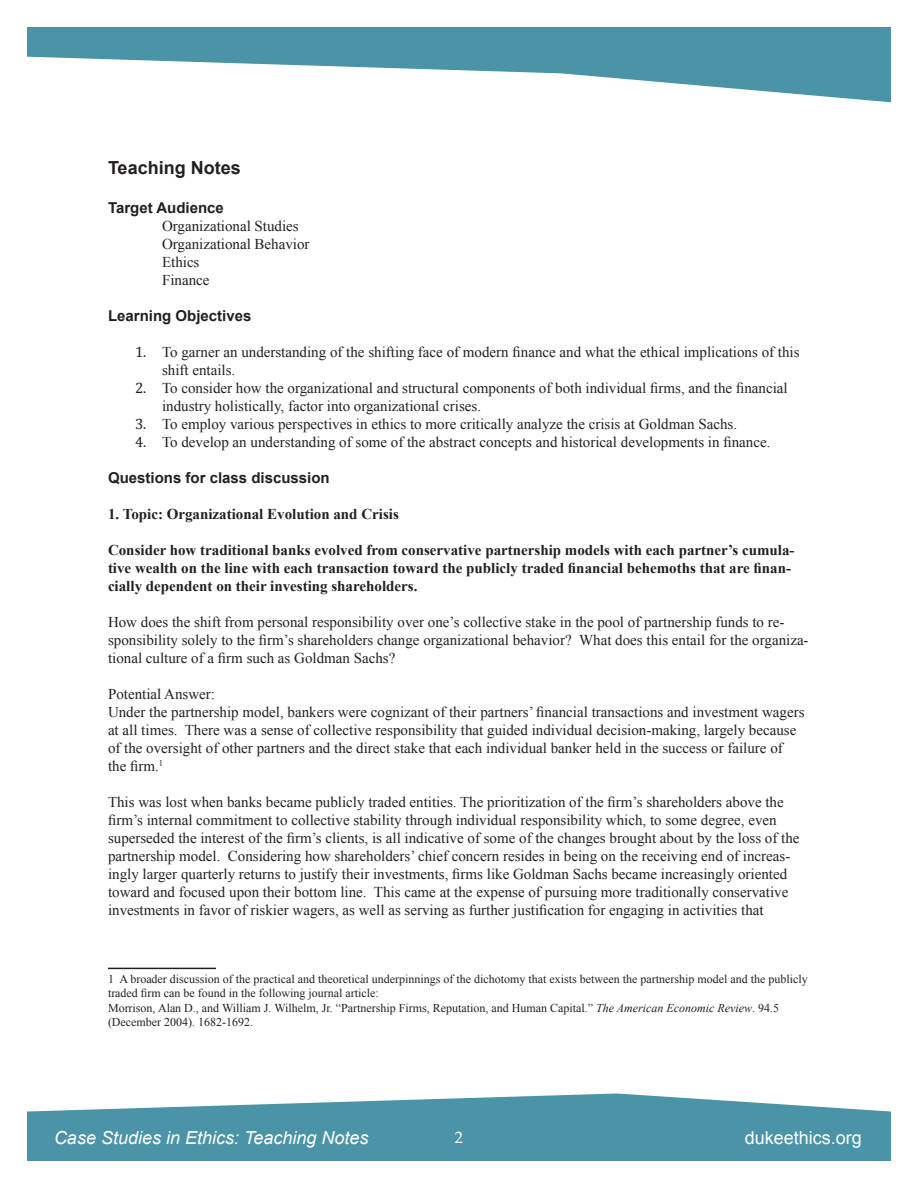
<style>
.page{position:relative;width:918px;height:1188px;background:#fff}
.page>*{position:absolute;margin:0;border:0;box-sizing:border-box;transform-origin:0 0}
.t1{font:italic 18px "Arial";color:#fff}
.t2{font:18px "Arial";color:#fff}
.t3{font:700 18px "Arial";color:#231f20}
.t4{font:16.5px "Palatino Linotype";color:#fff}
.t5{font:15px/18px "Times New Roman";color:#231f20}
.t6{font:700 15px/18px "Times New Roman";color:#231f20}
.t7{font:700 15px "Arial";color:#231f20}
.t8{font:12px/14.4px "Times New Roman";color:#231f20}
.s1{font-family:"Cambria"}
.s2{font-style:italic}
</style>
<div class="page">
<svg style="left:27px;top:27px;width:864px;height:75px;fill:#4b94a7"></svg>
<svg style="left:27px;top:1093px;width:864px;height:68px;background:#64a2b3"></svg>
<hr style="left:108px;top:968px;width:108px;height:1px;background:#231f20">
<p class="t3" style="left:108px;top:155px;width:134px">Teaching Notes</p>
<p class="t7" style="left:108px;top:198px;width:117px">Target Audience</p>
<p class="t5" style="left:162px;top:217px;width:138px">Organizational Studies</p>
<p class="t5" style="left:162px;top:235px;width:149px">Organizational Behavior</p>
<p class="t5" style="left:162px;top:253px;width:39px">Ethics</p>
<p class="t5" style="left:162px;top:271px;width:49px">Finance</p>
<p class="t7" style="left:108px;top:306px;width:145px">Learning Objectives</p>
<p class="t5" style="left:162px;top:343px;width:639px;text-indent:-27px"><span class="s1">1.</span> To garner an understanding of the shifting face of modern finance and what the ethical implications of this shift entails.</p>
<p class="t5" style="left:162px;top:379px;width:627px;text-indent:-27px"><span class="s1">2.</span> To consider how the organizational and structural components of both individual firms, and the financial industry holistically, factor into organizational crises.</p>
<p class="t5" style="left:135px;top:415px;width:604px"><span class="s1">3.</span> To employ various perspectives in ethics to more critically analyze the crisis at Goldman Sachs.</p>
<p class="t5" style="left:135px;top:433px;width:637px"><span class="s1">4.</span> To develop an understanding of some of the abstract concepts and historical developments in finance.</p>
<p class="t7" style="left:108px;top:468px;width:223px">Questions for class discussion</p>
<p class="t6" style="left:108px;top:505px;width:292px">1. Topic: Organizational Evolution and Crisis</p>
<p class="t6" style="left:108px;top:541px;width:688px">Consider how traditional banks evolved from conservative partnership models with each partner’s cumula&shy;tive wealth on the line with each transaction toward the publicly traded financial behemoths that are finan&shy;cially dependent on their investing shareholders.</p>
<p class="t5" style="left:108px;top:613px;width:702px">How does the shift from personal responsibility over one’s collective stake in the pool of partnership funds to re&shy;sponsibility solely to the firm’s shareholders change organizational behavior? What does this entail for the organiza&shy;tional culture of a firm such as Goldman Sachs?</p>
<p class="t5" style="left:108px;top:685px;width:109px">Potential Answer:</p>
<p class="t5" style="left:108px;top:703px;width:698px">Under the partnership model, bankers were cognizant of their partners’ financial transactions and investment wagers at all times. There was a sense of collective responsibility that guided individual decision-making, largely because of the oversight of other partners and the direct stake that each individual banker held in the success or failure of the firm.<sup>1</sup></p>
<p class="t5" style="left:108px;top:793px;width:693px">This was lost when banks became publicly traded entities. The prioritization of the firm’s shareholders above the firm’s internal commitment to collective stability through individual responsibility which, to some degree, even superseded the interest of the firm’s clients, is all indicative of some of the changes brought about by the loss of the partnership model. Considering how shareholders’ chief concern resides in being on the receiving end of increas&shy;ingly larger quarterly returns to justify their investments, firms like Goldman Sachs became increasingly oriented toward and focused upon their bottom line. This came at the expense of pursuing more traditionally conservative investments in favor of riskier wagers, as well as serving as further justification for engaging in activities that</p>
<p class="t8" style="left:108px;top:971px;width:701px">1 A broader discussion of the practical and theoretical underpinnings of the dichotomy that exists between the partnership model and the publicly traded firm can be found in the following journal article:</p>
<p class="t8" style="left:108px;top:1000px;width:673px">Morrison, Alan D., and William J. Wilhelm, Jr. “Partnership Firms, Reputation, and Human Capital.” <span class="s2">The American Economic Review</span>. 94.5 (December 2004). 1682-1692.</p>
<p class="t1" style="left:54px;top:1126px;width:316px">Case Studies in Ethics: Teaching Notes</p>
<p class="t4" style="left:455px;top:1126px;width:10px">2</p>
<p class="t2" style="left:745px;top:1126px;width:119px">dukeethics.org</p>
</div>
